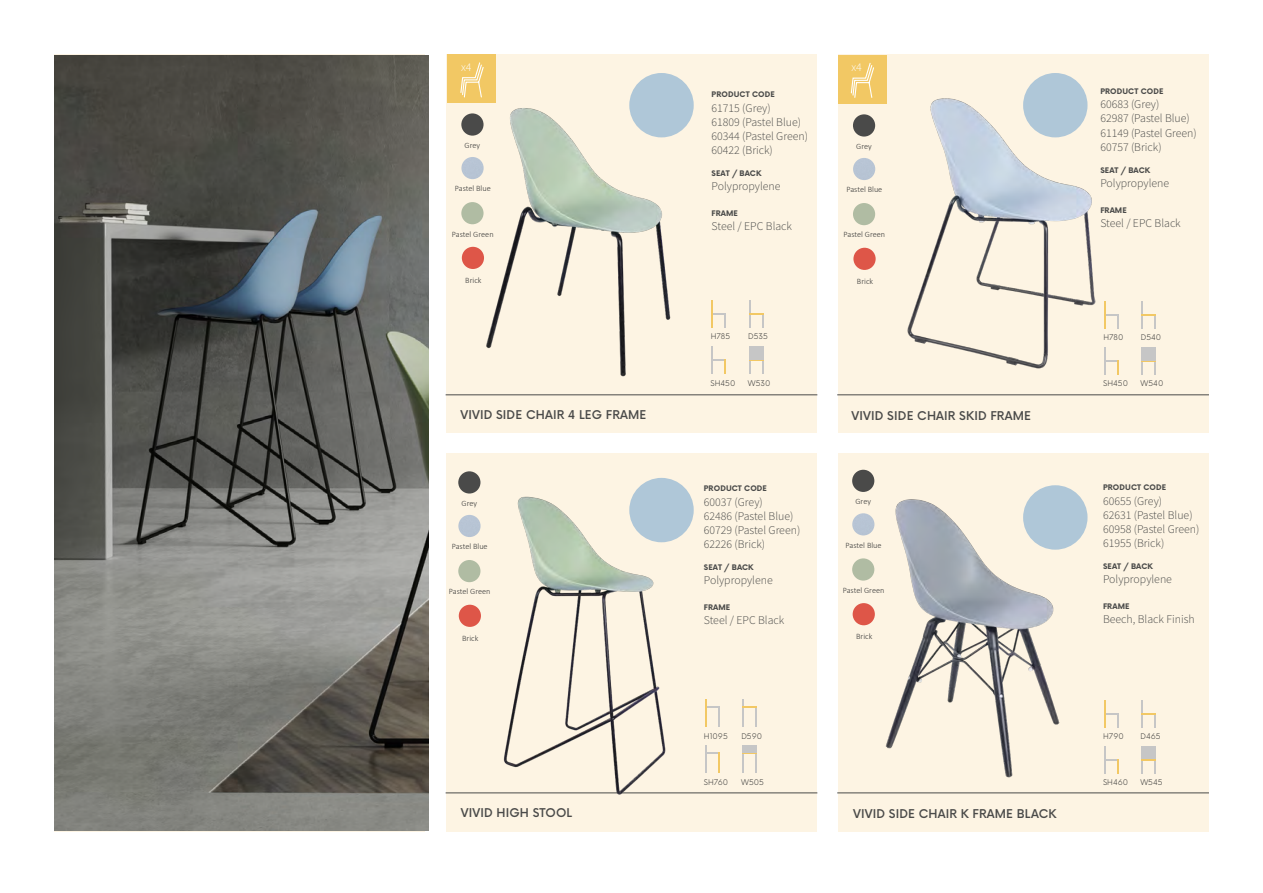
<style>
.page{position:relative;width:1263px;height:893px;background:#fff}
.page>*{position:absolute;margin:0;border:0;box-sizing:border-box;transform-origin:0 0}
.t1{font:300 11.85px/14.2px "Source Sans Pro";color:#4a4a49}
.t2{font:500 11.85px "Now";letter-spacing:.015em;color:#4a4a49}
.t3{font:300 11.85px "Source Sans Pro";color:#fff}
.t4{font:300 8.25px "Calibri";color:#3c3c3b}
.t5{font:300 7.65px "Now Alt";color:#3c3c3b}
.t6{font:700 7.5px "Now";letter-spacing:.01em;color:#4a4a49}
</style>
<div class="page">
<div style="left:838px;top:453px;width:370px;height:378px;background:#fdf4e3"></div>
<div style="left:838px;top:55px;width:370px;height:378px;background:#fdf4e3"></div>
<div style="left:446px;top:453px;width:370px;height:378px;background:#fdf4e3"></div>
<div style="left:446px;top:55px;width:370px;height:378px;background:#fdf4e3"></div>
<hr style="left:54px;top:395px;width:372px;height:1px;background:#4a4a49">
<hr style="left:446px;top:395px;width:371px;height:1px;background:#4a4a49">
<hr style="left:837px;top:395px;width:372px;height:1px;background:#4a4a49">
<hr style="left:54px;top:793px;width:372px;height:1px;background:#4a4a49">
<hr style="left:446px;top:793px;width:371px;height:1px;background:#4a4a49">
<hr style="left:837px;top:793px;width:372px;height:1px;background:#4a4a49">
<div style="left:448px;top:55px;width:48px;height:48px;background:#f2c864"></div>
<svg style="left:460px;top:62px;width:24px;height:36px"></svg>
<div style="left:461px;top:113px;width:22px;height:23px;background:#4a4a49;border-radius:50%"></div>
<img style="left:461px;top:157px;width:23px;height:22px;border-radius:11px">
<div style="left:461px;top:202px;width:22px;height:22px;background:#b0bca3;border-radius:50%"></div>
<div style="left:462px;top:247px;width:22px;height:22px;background:#de5648;border-radius:50%"></div>
<img style="left:472px;top:108px;width:211px;height:269px">
<hr style="left:711px;top:346px;width:2px;height:27px;background:#c6c6c6">
<svg style="left:749px;top:300px;width:14px;height:27px"></svg>
<svg style="left:712px;top:300px;width:14px;height:27px"></svg>
<svg style="left:713px;top:359px;width:13px;height:14px"></svg>
<svg style="left:749px;top:360px;width:14px;height:13px"></svg>
<div style="left:749px;top:346px;width:14px;height:14px;background:#c6c6c6"></div>
<div style="left:838px;top:55px;width:48px;height:48px;background:#f2c864"></div>
<svg style="left:850px;top:63px;width:24px;height:35px"></svg>
<img style="left:907px;top:94px;width:189px;height:275px">
<svg style="left:1142px;top:301px;width:14px;height:27px"></svg>
<svg style="left:1104px;top:301px;width:14px;height:27px"></svg>
<svg style="left:1104px;top:347px;width:14px;height:27px"></svg>
<svg style="left:1141px;top:361px;width:15px;height:13px"></svg>
<div style="left:1141px;top:347px;width:15px;height:14px;background:#c6c6c6"></div>
<div style="left:853px;top:114px;width:22px;height:23px;background:#4a4a49;border-radius:50%"></div>
<img style="left:853px;top:158px;width:22px;height:22px;border-radius:11px">
<div style="left:853px;top:203px;width:22px;height:22px;background:#b0bca3;border-radius:50%"></div>
<div style="left:853px;top:248px;width:23px;height:22px;background:#de5648;border-radius:50%"></div>
<div style="left:458px;top:471px;width:22px;height:22px;background:#4a4a49;border-radius:50%"></div>
<img style="left:458px;top:515px;width:23px;height:22px;border-radius:11px">
<div style="left:458px;top:560px;width:22px;height:22px;background:#b0bca3;border-radius:50%"></div>
<div style="left:459px;top:605px;width:22px;height:22px;background:#de5648;border-radius:50%"></div>
<hr style="left:742px;top:700px;width:2px;height:27px;background:#c6c6c6">
<hr style="left:755px;top:707px;width:2px;height:20px;background:#c6c6c6">
<svg style="left:742px;top:706px;width:15px;height:2px"></svg>
<svg style="left:705px;top:700px;width:14px;height:27px"></svg>
<svg style="left:705px;top:746px;width:14px;height:27px"></svg>
<svg style="left:742px;top:753px;width:14px;height:20px"></svg>
<div style="left:742px;top:746px;width:14px;height:7px;background:#c6c6c6"></div>
<img style="left:498px;top:495px;width:183px;height:300px">
<div style="left:852px;top:470px;width:22px;height:22px;background:#4a4a49;border-radius:50%"></div>
<img style="left:852px;top:513px;width:22px;height:22px;border-radius:11px">
<div style="left:852px;top:558px;width:22px;height:23px;background:#b0bca3;border-radius:50%"></div>
<div style="left:853px;top:603px;width:22px;height:22px;background:#de5648;border-radius:50%"></div>
<img style="left:864px;top:482px;width:221px;height:296px">
<hr style="left:1141px;top:700px;width:2px;height:27px;background:#c6c6c6">
<svg style="left:1141px;top:713px;width:15px;height:14px"></svg>
<svg style="left:1104px;top:700px;width:14px;height:27px"></svg>
<svg style="left:1104px;top:746px;width:14px;height:27px"></svg>
<div style="left:1141px;top:746px;width:15px;height:14px;background:#c6c6c6"></div>
<svg style="left:1141px;top:759px;width:15px;height:14px"></svg>
<img style="left:55px;top:55px;width:374px;height:775px">
<div style="left:629px;top:73px;width:65px;height:64px;background:#afc7d8;border-radius:50%"></div>
<div style="left:629px;top:478px;width:65px;height:64px;background:#afc7d8;border-radius:50%"></div>
<div style="left:1023px;top:73px;width:64px;height:64px;background:#afc7d8;border-radius:50%"></div>
<div style="left:1023px;top:485px;width:64px;height:65px;background:#afc7d8;border-radius:50%"></div>
<p class="t3" style="left:461px;top:60px;width:12px">x4</p>
<p class="t3" style="left:851px;top:60px;width:12px">x4</p>
<p class="t4" style="left:465px;top:140px;width:17px">Grey</p>
<p class="t4" style="left:455px;top:184px;width:37px">Pastel Blue</p>
<p class="t4" style="left:452px;top:229px;width:43px">Pastel Green</p>
<p class="t6" style="left:712px;top:89px;width:65px">PRODUCT CODE</p>
<p class="t1" style="left:712px;top:101px;width:98px">61715 (Grey)<br>61809 (Pastel Blue)<br>60344 (Pastel Green)<br>60422 (Brick)</p>
<p class="t6" style="left:712px;top:168px;width:51px">SEAT / BACK</p>
<p class="t1" style="left:712px;top:179px;width:70px">Polypropylene</p>
<p class="t6" style="left:712px;top:208px;width:28px">FRAME</p>
<p class="t1" style="left:712px;top:219px;width:82px">Steel / EPC Black</p>
<p class="t4" style="left:856px;top:141px;width:17px">Grey</p>
<p class="t4" style="left:846px;top:184px;width:37px">Pastel Blue</p>
<p class="t4" style="left:843px;top:230px;width:43px">Pastel Green</p>
<p class="t6" style="left:1100px;top:86px;width:65px">PRODUCT CODE</p>
<p class="t1" style="left:1100px;top:97px;width:98px">60683 (Grey)<br>62987 (Pastel Blue)<br>61149 (Pastel Green)<br>60757 (Brick)</p>
<p class="t6" style="left:1100px;top:164px;width:51px">SEAT / BACK</p>
<p class="t1" style="left:1100px;top:176px;width:70px">Polypropylene</p>
<p class="t6" style="left:1100px;top:204px;width:28px">FRAME</p>
<p class="t1" style="left:1100px;top:216px;width:82px">Steel / EPC Black</p>
<p class="t4" style="left:465px;top:275px;width:18px">Brick</p>
<p class="t4" style="left:857px;top:276px;width:18px">Brick</p>
<p class="t5" style="left:711px;top:330px;width:21px">H785</p>
<p class="t5" style="left:748px;top:330px;width:21px">D535</p>
<p class="t5" style="left:1103px;top:331px;width:22px">H780</p>
<p class="t5" style="left:1141px;top:331px;width:22px">D540</p>
<p class="t5" style="left:710px;top:377px;width:26px">SH450</p>
<p class="t5" style="left:748px;top:377px;width:24px">W530</p>
<p class="t5" style="left:1103px;top:377px;width:26px">SH450</p>
<p class="t5" style="left:1140px;top:377px;width:24px">W540</p>
<p class="t2" style="left:460px;top:406px;width:187px">VIVID SIDE CHAIR 4 LEG FRAME</p>
<p class="t2" style="left:852px;top:407px;width:181px">VIVID SIDE CHAIR SKID FRAME</p>
<p class="t4" style="left:462px;top:498px;width:17px">Grey</p>
<p class="t4" style="left:452px;top:541px;width:37px">Pastel Blue</p>
<p class="t4" style="left:449px;top:587px;width:43px">Pastel Green</p>
<p class="t6" style="left:704px;top:483px;width:65px">PRODUCT CODE</p>
<p class="t1" style="left:704px;top:494px;width:98px">60037 (Grey)<br>62486 (Pastel Blue)<br>60729 (Pastel Green)<br>62226 (Brick)</p>
<p class="t6" style="left:704px;top:562px;width:51px">SEAT / BACK</p>
<p class="t1" style="left:704px;top:573px;width:70px">Polypropylene</p>
<p class="t6" style="left:704px;top:602px;width:28px">FRAME</p>
<p class="t1" style="left:704px;top:613px;width:82px">Steel / EPC Black</p>
<p class="t4" style="left:855px;top:496px;width:17px">Grey</p>
<p class="t4" style="left:846px;top:540px;width:37px">Pastel Blue</p>
<p class="t4" style="left:843px;top:585px;width:43px">Pastel Green</p>
<p class="t6" style="left:1103px;top:482px;width:65px">PRODUCT CODE</p>
<p class="t1" style="left:1103px;top:493px;width:98px">60655 (Grey)<br>62631 (Pastel Blue)<br>60958 (Pastel Green)<br>61955 (Brick)</p>
<p class="t6" style="left:1103px;top:561px;width:51px">SEAT / BACK</p>
<p class="t1" style="left:1103px;top:572px;width:70px">Polypropylene</p>
<p class="t6" style="left:1103px;top:601px;width:28px">FRAME</p>
<p class="t1" style="left:1103px;top:612px;width:93px">Beech, Black Finish</p>
<p class="t4" style="left:462px;top:633px;width:18px">Brick</p>
<p class="t4" style="left:856px;top:631px;width:18px">Brick</p>
<p class="t5" style="left:704px;top:730px;width:25px">H1095</p>
<p class="t5" style="left:741px;top:730px;width:22px">D590</p>
<p class="t5" style="left:1103px;top:730px;width:22px">H790</p>
<p class="t5" style="left:1140px;top:730px;width:22px">D465</p>
<p class="t5" style="left:704px;top:776px;width:26px">SH760</p>
<p class="t5" style="left:741px;top:776px;width:24px">W505</p>
<p class="t5" style="left:1103px;top:776px;width:27px">SH460</p>
<p class="t5" style="left:1140px;top:776px;width:24px">W545</p>
<p class="t2" style="left:461px;top:803px;width:113px">VIVID HIGH STOOL</p>
<p class="t2" style="left:853px;top:805px;width:205px">VIVID SIDE CHAIR K FRAME BLACK</p>
</div>
